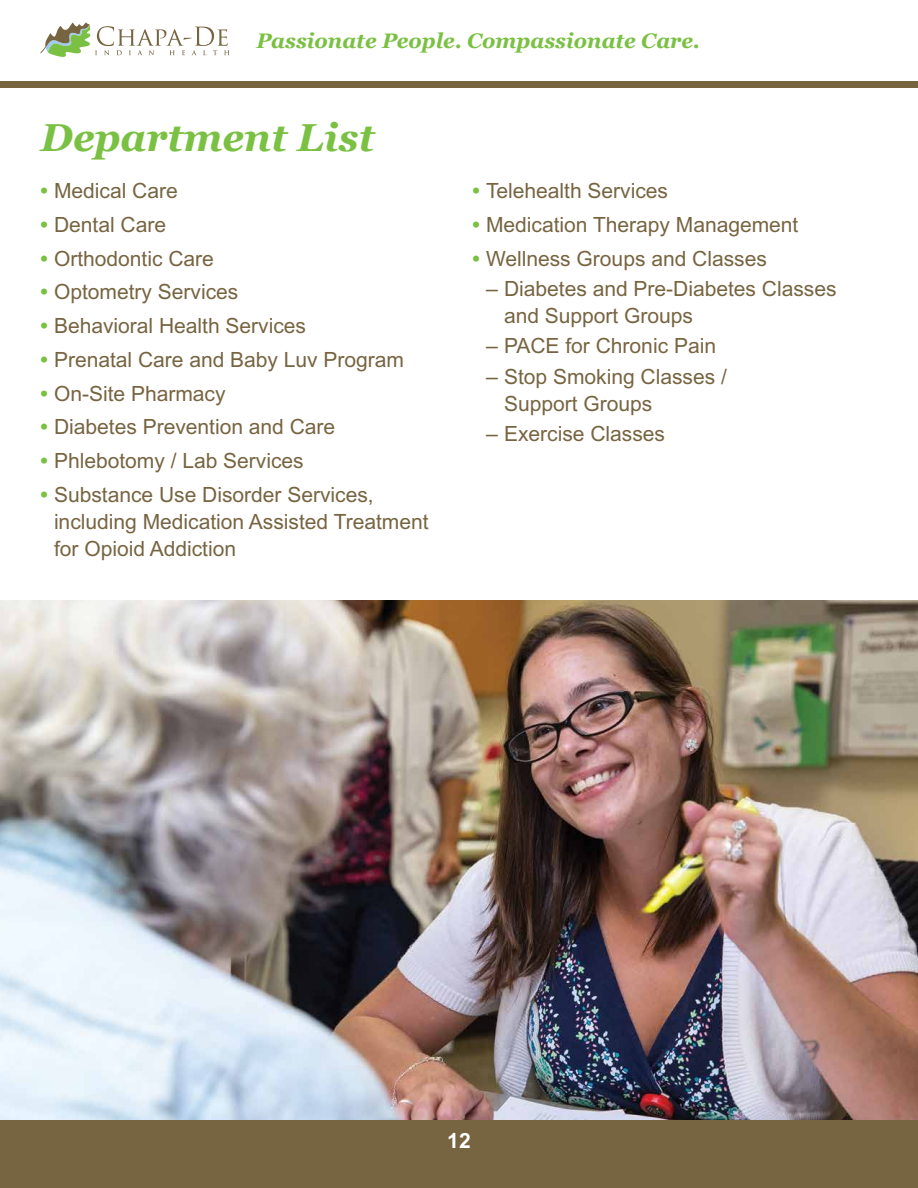
<style>
.page{position:relative;width:918px;height:1188px;background:#fff}
.page>*{position:absolute;margin:0;border:0;box-sizing:border-box;transform-origin:0 0}
.t1{font:italic 700 39px "Georgia";color:#7ac143}
.t2{font:21px/27px "Arial MT Std";color:#776441}
.t3{font:italic 700 21px "Georgia";color:#7ac143}
.t4{font:700 21px "Arial MT Std";color:#fff}
.s1{font-weight:700;color:#7ac143}
</style>
<div class="page">
<img style="left:0;top:601px;width:918px;height:519px">
<div style="left:0;top:1120px;width:918px;height:68px;background:#776441"></div>
<div style="left:0;top:0;width:918px;height:88px;background:#776441"></div>
<div style="left:0;top:0;width:918px;height:81px;background:#fff"></div>
<svg style="left:40px;top:22px;width:190px;height:35px"></svg>
<p class="t3" style="left:256px;top:26px;width:445px">Passionate People. Compassionate Care.</p>
<h1 class="t1" style="left:40px;top:108px;width:336px">Department List</h1>
<p class="t2" style="left:40px;top:177px;width:139px"><span class="s1">•</span> Medical Care</p>
<p class="t2" style="left:40px;top:211px;width:127px"><span class="s1">•</span> Dental Care</p>
<p class="t2" style="left:40px;top:245px;width:175px"><span class="s1">•</span> Orthodontic Care</p>
<p class="t2" style="left:40px;top:279px;width:199px"><span class="s1">•</span> Optometry Services</p>
<p class="t2" style="left:40px;top:312px;width:267px"><span class="s1">•</span> Behavioral Health Services</p>
<p class="t2" style="left:40px;top:346px;width:365px"><span class="s1">•</span> Prenatal Care and Baby Luv Program</p>
<p class="t2" style="left:40px;top:380px;width:187px"><span class="s1">•</span> On-Site Pharmacy</p>
<p class="t2" style="left:40px;top:414px;width:296px"><span class="s1">•</span> Diabetes Prevention and Care</p>
<p class="t2" style="left:40px;top:447px;width:265px"><span class="s1">•</span> Phlebotomy / Lab Services</p>
<p class="t2" style="left:54px;top:481px;width:376px;text-indent:-14px"><span class="s1">•</span> Substance Use Disorder Services, including Medication Assisted Treatment for Opioid Addiction</p>
<p class="t2" style="left:473px;top:177px;width:197px"><span class="s1">•</span> Telehealth Services</p>
<p class="t2" style="left:473px;top:211px;width:327px"><span class="s1">•</span> Medication Therapy Management</p>
<p class="t2" style="left:473px;top:245px;width:296px"><span class="s1">•</span> Wellness Groups and Classes</p>
<p class="t2" style="left:504px;top:275px;width:334px;text-indent:-18px">– Diabetes and Pre-Diabetes Classes and Support Groups</p>
<p class="t2" style="left:486px;top:333px;width:232px">– PACE for Chronic Pain</p>
<p class="t2" style="left:504px;top:363px;width:224px;text-indent:-18px">– Stop Smoking Classes /<br>Support Groups</p>
<p class="t2" style="left:486px;top:420px;width:181px">– Exercise Classes</p>
<p class="t4" style="left:447px;top:1128px;width:25px">12</p>
</div>
